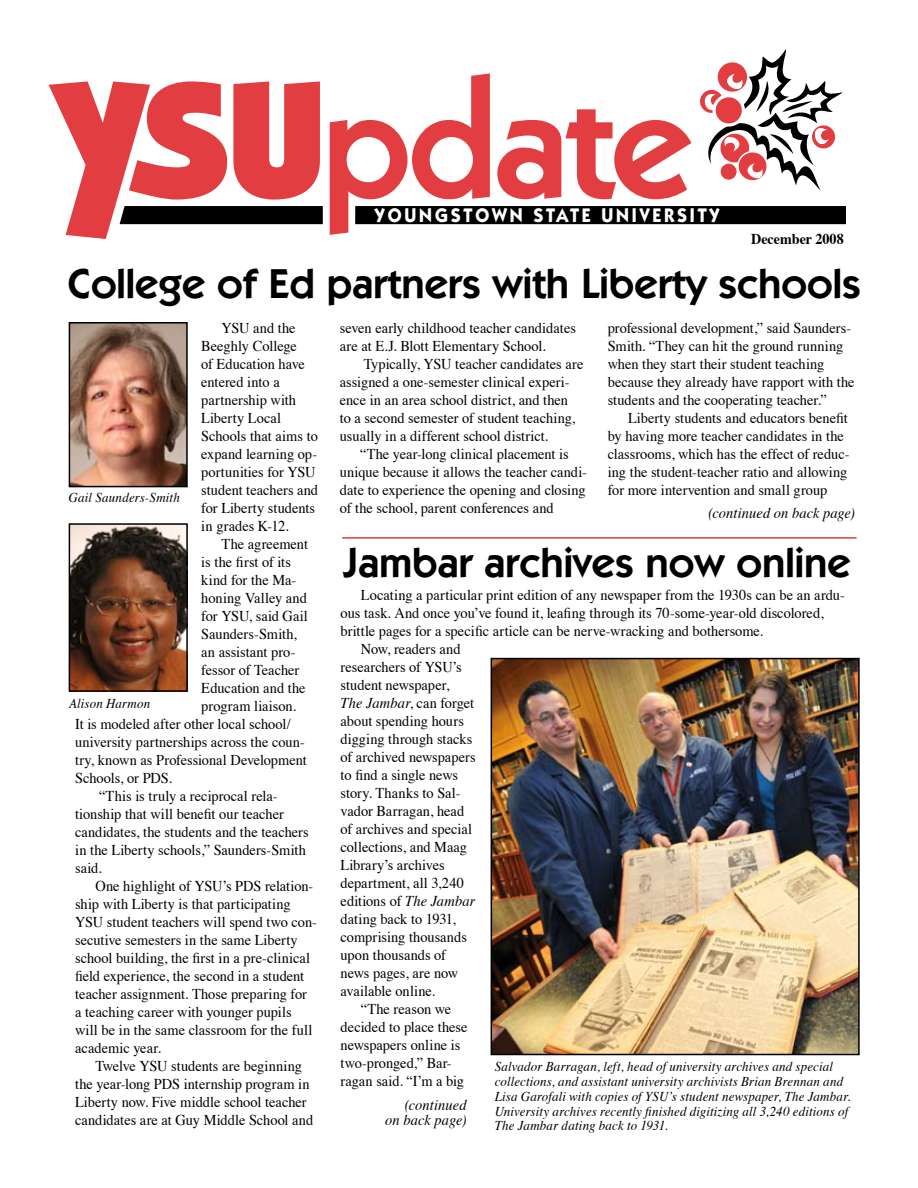
<style>
.page{position:relative;width:918px;height:1188px;background:#fff}
.page>*{position:absolute;margin:0;border:0;box-sizing:border-box;transform-origin:0 0}
.t1{font:600 42px "Itc Kabel";color:#000}
.t2{font:700 19.8px "Itc Kabel";letter-spacing:.16em;color:#fff;scale:.9 1}
.t3{font:15px/18px "Times";color:#000;scale:.96 1}
.t4{font:italic 15px/15px "Times";letter-spacing:.01em;color:#000;text-align:right;scale:.96 1}
.t5{font:700 15px "Times";color:#000;scale:.94 1}
.t6{font:italic 13.5px/14.9px "Times";letter-spacing:.01em;color:#000;scale:.96 1}
.s1{font-style:italic}
</style>
<div class="page">
<div style="left:355px;top:206px;width:490px;height:18px;background:#000"></div>
<svg style="left:49px;top:81px;width:274px;height:158px"></svg>
<svg style="left:330px;top:73px;width:160px;height:162px"></svg>
<svg style="left:497px;top:109px;width:194px;height:90px"></svg>
<img style="left:494px;top:661px;width:363px;height:391px">
<div style="left:491px;top:658px;width:369px;height:397px;border:2px solid #000"></div>
<img style="left:72px;top:526px;width:113px;height:163px">
<div style="left:69px;top:523px;width:119px;height:169px;border:2px solid #000"></div>
<img style="left:72px;top:325px;width:113px;height:159px">
<div style="left:69px;top:322px;width:119px;height:165px;border:2px solid #000"></div>
<hr style="left:342px;top:537px;width:515px;height:2px;background:#e23d40">
<svg style="left:700px;top:49px;width:143px;height:142px"></svg>
<h2 class="t2" style="left:375px;top:204px;width:384px">YOUNGSTOWN STATE UNIVERSITY</h2>
<p class="t5" style="left:751px;top:224px;width:100px">December 2008</p>
<h1 class="t1" style="left:68px;top:259px;width:795px">College of Ed partners with Liberty schools</h1>
<p class="t3" style="left:201px;top:318px;width:123px;text-indent:20px">YSU and the<br>Beeghly College<br>of Education have entered into a partnership with<br>Liberty Local<br>Schools that aims to expand learning op&shy;portunities for YSU student teachers and for Liberty students in grades K-12.</p>
<p class="t3" style="left:222px;top:534px;width:91px">The agreement</p>
<p class="t3" style="left:201px;top:552px;width:95px">is the first of its</p>
<p class="t3" style="left:201px;top:570px;width:100px">kind for the Ma-</p>
<p class="t3" style="left:201px;top:588px;width:111px">honing Valley and</p>
<p class="t3" style="left:201px;top:606px;width:113px">for YSU, said Gail</p>
<p class="t3" style="left:201px;top:624px;width:101px">Saunders-Smith,</p>
<p class="t3" style="left:201px;top:642px;width:100px">an assistant pro-</p>
<p class="t3" style="left:201px;top:660px;width:104px">fessor of Teacher</p>
<p class="t3" style="left:201px;top:678px;width:110px">Education and the</p>
<p class="t3" style="left:201px;top:696px;width:100px">program liaison.</p>
<p class="t3" style="left:75px;top:714px;width:226px">It is modeled after other local school/</p>
<p class="t3" style="left:75px;top:732px;width:241px">university partnerships across the coun-</p>
<p class="t3" style="left:75px;top:750px;width:243px">try, known as Professional Development</p>
<p class="t3" style="left:75px;top:768px;width:102px">Schools, or PDS.</p>
<p class="t3" style="left:99px;top:786px;width:188px">“This is truly a reciprocal rela-</p>
<p class="t3" style="left:75px;top:804px;width:219px">tionship that will benefit our teacher</p>
<p class="t3" style="left:75px;top:822px;width:245px">candidates, the students and the teachers</p>
<p class="t3" style="left:75px;top:840px;width:242px">in the Liberty schools,” Saunders-Smith</p>
<p class="t3" style="left:75px;top:858px;width:29px">said.</p>
<p class="t3" style="left:95px;top:876px;width:229px">One highlight of YSU’s PDS relation-</p>
<p class="t3" style="left:75px;top:894px;width:226px">ship with Liberty is that participating</p>
<p class="t3" style="left:75px;top:912px;width:253px">YSU student teachers will spend two con-</p>
<p class="t3" style="left:75px;top:930px;width:233px">secutive semesters in the same Liberty</p>
<p class="t3" style="left:75px;top:948px;width:246px">school building, the first in a pre-clinical</p>
<p class="t3" style="left:75px;top:966px;width:240px">field experience, the second in a student</p>
<p class="t3" style="left:75px;top:984px;width:243px">teacher assignment. Those preparing for</p>
<p class="t3" style="left:75px;top:1002px;width:227px">a teaching career with younger pupils</p>
<p class="t3" style="left:75px;top:1020px;width:249px">will be in the same classroom for the full</p>
<p class="t3" style="left:75px;top:1038px;width:91px">academic year.</p>
<p class="t3" style="left:95px;top:1056px;width:217px">Twelve YSU students are beginning</p>
<p class="t3" style="left:75px;top:1074px;width:246px">the year-long PDS internship program in</p>
<p class="t3" style="left:75px;top:1092px;width:243px">Liberty now. Five middle school teacher</p>
<p class="t3" style="left:75px;top:1110px;width:250px">candidates are at Guy Middle School and</p>
<p class="t3" style="left:340px;top:318px;width:248px">seven early childhood teacher candidates are at E.J. Blott Elementary School.</p>
<p class="t3" style="left:340px;top:354px;width:255px;text-indent:24px">Typically, YSU teacher candidates are assigned a one-semester clinical experi&shy;ence in an area school district, and then<br>to a second semester of student teaching, usually in a different school district.</p>
<p class="t3" style="left:340px;top:444px;width:259px;text-indent:20px">“The year-long clinical placement is unique because it allows the teacher candi&shy;date to experience the opening and closing of the school, parent conferences and</p>
<p class="t3" style="left:608px;top:318px;width:259px">professional development,” said Saunders-Smith. “They can hit the ground running when they start their student teaching because they already have rapport with the students and the cooperating teacher.”</p>
<p class="t3" style="left:608px;top:408px;width:253px;text-indent:20px">Liberty students and educators benefit by having more teacher candidates in the classrooms, which has the effect of reduc&shy;ing the student-teacher ratio and allowing for more intervention and small group</p>
<p class="t6" style="left:69px;top:489px;width:117px">Gail Saunders-Smith</p>
<p class="t4" style="left:708px;top:504px;width:154px">(continued on back page)</p>
<h1 class="t1" style="left:342px;top:538px;width:510px">Jambar archives now online</h1>
<p class="t3" style="left:361px;top:585px;width:506px">Locating a particular print edition of any newspaper from the 1930s can be an ardu-</p>
<p class="t3" style="left:341px;top:603px;width:505px">ous task. And once you’ve found it, leafing through its 70-some-year-old discolored,</p>
<p class="t3" style="left:341px;top:621px;width:442px">brittle pages for a specific article can be nerve-wracking and bothersome.</p>
<p class="t3" style="left:361px;top:639px;width:105px">Now, readers and</p>
<p class="t3" style="left:341px;top:657px;width:128px">researchers of YSU’s</p>
<p class="t3" style="left:341px;top:675px;width:115px">student newspaper,</p>
<p class="t3" style="left:341px;top:693px;width:141px"><span class="s1">The Jambar</span>, can forget</p>
<p class="t3" style="left:341px;top:711px;width:130px">about spending hours</p>
<p class="t3" style="left:341px;top:729px;width:139px">digging through stacks</p>
<p class="t3" style="left:341px;top:747px;width:142px">of archived newspapers</p>
<p class="t3" style="left:341px;top:765px;width:124px">to find a single news</p>
<p class="t3" style="left:341px;top:783px;width:127px">story. Thanks to Sal-</p>
<p class="t3" style="left:341px;top:801px;width:130px">vador Barragan, head</p>
<p class="t3" style="left:341px;top:819px;width:139px">of archives and special</p>
<p class="t3" style="left:341px;top:837px;width:133px">collections, and Maag</p>
<p class="t3" style="left:341px;top:855px;width:110px">Library’s archives</p>
<p class="t3" style="left:341px;top:873px;width:130px">department, all 3,240</p>
<p class="t3" style="left:341px;top:891px;width:142px">editions of <span class="s1">The Jambar</span></p>
<p class="t3" style="left:341px;top:909px;width:122px">dating back to 1931,</p>
<p class="t3" style="left:341px;top:927px;width:133px">comprising thousands</p>
<p class="t3" style="left:341px;top:945px;width:111px">upon thousands of</p>
<p class="t3" style="left:341px;top:963px;width:124px">news pages, are now</p>
<p class="t3" style="left:341px;top:981px;width:100px">available online.</p>
<p class="t3" style="left:361px;top:999px;width:96px">“The reason we</p>
<p class="t3" style="left:341px;top:1017px;width:134px">decided to place these</p>
<p class="t3" style="left:341px;top:1035px;width:126px">newspapers online is</p>
<p class="t3" style="left:341px;top:1053px;width:117px">two-pronged,” Bar-</p>
<p class="t3" style="left:341px;top:1071px;width:130px">ragan said. “I’m a big</p>
<p class="t6" style="left:69px;top:695px;width:86px">Alison Harmon</p>
<p class="t6" style="left:495px;top:1058px;width:372px">Salvador Barragan, left, head of university archives and special collections, and assistant university archivists Brian Brennan and Lisa Garofali with copies of YSU’s student newspaper, The Jambar.<br>University archives recently finished digitizing all 3,240 editions of The Jambar dating back to 1931.</p>
<p class="t4" style="left:385px;top:1097px;width:86px">(continued<br>on back page)</p>
</div>
